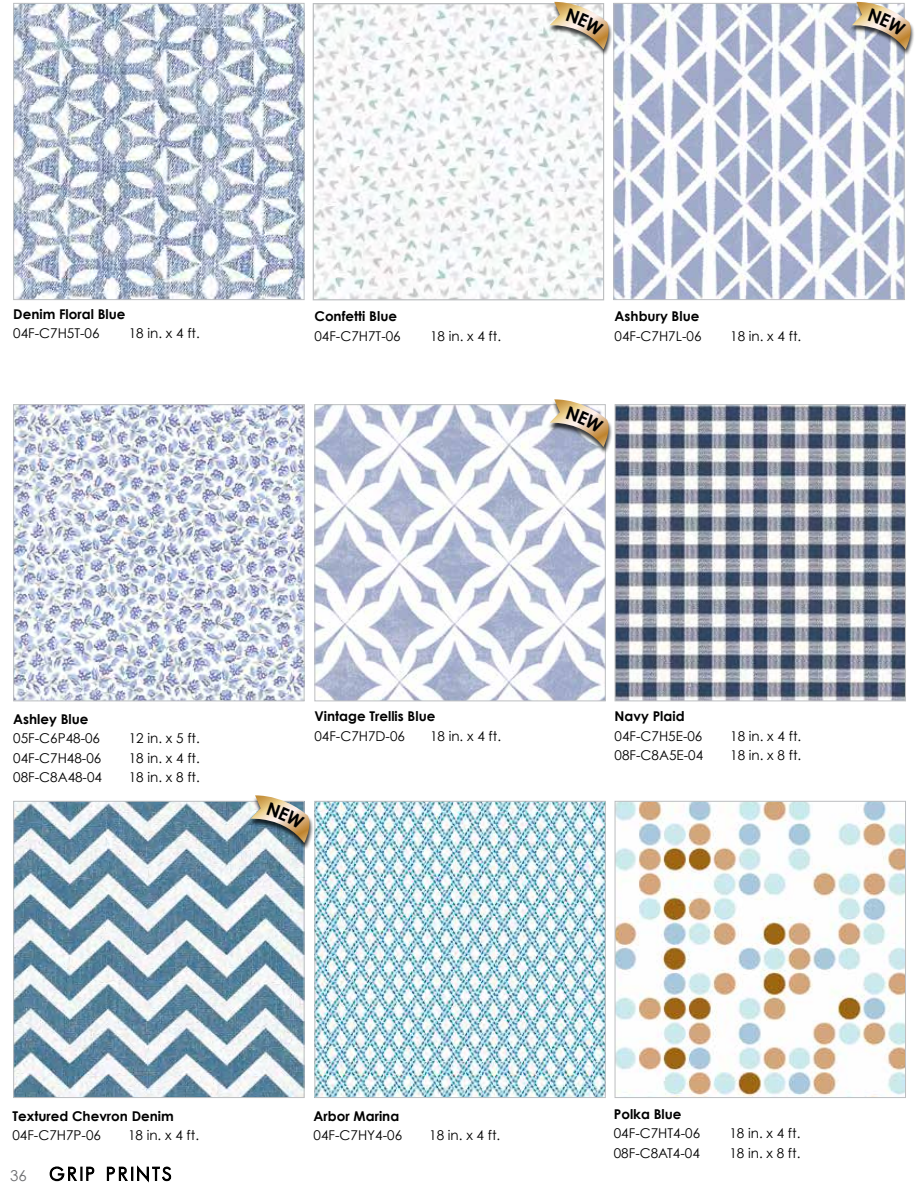
<style>
.page{position:relative;width:918px;height:1188px;background:#fff}
.page>*{position:absolute;margin:0;border:0;box-sizing:border-box;transform-origin:0 0}
.t1{font:15px "Century Gothic";color:#6d6e71}
.t2{font:13.5px "Century Gothic";color:#000}
.t3{font:700 13.5px "Century Gothic";color:#000}
</style>
<div class="page">
<img style="left:15px;top:406px;width:287px;height:293px">
<div style="left:13px;top:404px;width:291px;height:297px;border:1px solid #bcbec0"></div>
<img style="left:15px;top:803px;width:287px;height:293px">
<div style="left:13px;top:801px;width:291px;height:297px;border:1px solid #bcbec0"></div>
<img style="left:316px;top:406px;width:288px;height:293px">
<div style="left:314px;top:404px;width:292px;height:297px;border:1px solid #bcbec0"></div>
<img style="left:316px;top:803px;width:288px;height:293px">
<div style="left:314px;top:801px;width:292px;height:297px;border:1px solid #bcbec0"></div>
<img style="left:617px;top:406px;width:287px;height:293px">
<div style="left:615px;top:404px;width:291px;height:297px;border:1px solid #bcbec0"></div>
<img style="left:617px;top:803px;width:287px;height:293px">
<div style="left:615px;top:801px;width:291px;height:297px;border:1px solid #bcbec0"></div>
<img style="left:15px;top:5px;width:287px;height:293px">
<div style="left:13px;top:3px;width:291px;height:297px;border:1px solid #bcbec0"></div>
<img style="left:315px;top:6px;width:287px;height:292px">
<div style="left:313px;top:3px;width:291px;height:297px;border:1px solid #bcbec0"></div>
<img style="left:615px;top:5px;width:288px;height:293px">
<div style="left:613px;top:3px;width:292px;height:297px;border:1px solid #bcbec0"></div>
<div style="left:849px;top:3px;width:66px;height:54px;background:#000;opacity:.75"></div>
<div style="left:547px;top:3px;width:66px;height:54px;background:#000;opacity:.75"></div>
<div style="left:547px;top:400px;width:66px;height:54px;background:#000;opacity:.75"></div>
<div style="left:248px;top:796px;width:66px;height:54px;background:#000;opacity:.75"></div>
<svg style="left:49px;top:1166px;width:28px;height:16px"></svg>
<div style="left:80px;top:1167px;width:3px;height:14px;border:2px solid #000"></div>
<svg style="left:86px;top:1166px;width:9px;height:15px"></svg>
<svg style="left:106px;top:1165px;width:66px;height:18px"></svg>
<svg style="left:550px;top:2px;width:62px;height:48px"></svg>
<svg style="left:852px;top:2px;width:62px;height:48px"></svg>
<svg style="left:550px;top:399px;width:62px;height:48px"></svg>
<svg style="left:250px;top:795px;width:63px;height:48px"></svg>
<p class="t3" style="left:13px;top:306px;width:114px">Denim Floral Blue</p>
<p class="t2" style="left:13px;top:325px;width:88px">04F-C7H5T-06</p>
<p class="t2" style="left:129px;top:325px;width:73px">18 in. x 4 ft.</p>
<p class="t3" style="left:314px;top:308px;width:84px">Confetti Blue</p>
<p class="t2" style="left:314px;top:328px;width:88px">04F-C7H7T-06</p>
<p class="t2" style="left:430px;top:328px;width:73px">18 in. x 4 ft.</p>
<p class="t3" style="left:615px;top:308px;width:86px">Ashbury Blue</p>
<p class="t2" style="left:615px;top:328px;width:88px">04F-C7H7L-06</p>
<p class="t2" style="left:730px;top:328px;width:73px">18 in. x 4 ft.</p>
<p class="t3" style="left:13px;top:710px;width:77px">Ashley Blue</p>
<p class="t2" style="left:13px;top:730px;width:88px">05F-C6P48-06</p>
<p class="t2" style="left:129px;top:730px;width:73px">12 in. x 5 ft.</p>
<p class="t2" style="left:13px;top:750px;width:90px">04F-C7H48-06</p>
<p class="t2" style="left:129px;top:750px;width:73px">18 in. x 4 ft.</p>
<p class="t2" style="left:13px;top:769px;width:90px">08F-C8A48-04</p>
<p class="t2" style="left:129px;top:769px;width:73px">18 in. x 8 ft.</p>
<p class="t3" style="left:314px;top:708px;width:122px">Vintage Trellis Blue</p>
<p class="t2" style="left:314px;top:728px;width:92px">04F-C7H7D-06</p>
<p class="t2" style="left:430px;top:728px;width:73px">18 in. x 4 ft.</p>
<p class="t3" style="left:615px;top:708px;width:71px">Navy Plaid</p>
<p class="t2" style="left:615px;top:728px;width:89px">04F-C7H5E-06</p>
<p class="t2" style="left:730px;top:728px;width:73px">18 in. x 4 ft.</p>
<p class="t2" style="left:615px;top:747px;width:90px">08F-C8A5E-04</p>
<p class="t2" style="left:730px;top:747px;width:73px">18 in. x 8 ft.</p>
<p class="t3" style="left:12px;top:1107px;width:163px">Textured Chevron Denim</p>
<p class="t2" style="left:12px;top:1127px;width:90px">04F-C7H7P-06</p>
<p class="t2" style="left:128px;top:1127px;width:73px">18 in. x 4 ft.</p>
<p class="t1" style="left:10px;top:1167px;width:18px">36</p>
<p class="t3" style="left:314px;top:1107px;width:87px">Arbor Marina</p>
<p class="t2" style="left:314px;top:1127px;width:90px">04F-C7HY4-06</p>
<p class="t2" style="left:429px;top:1127px;width:73px">18 in. x 4 ft.</p>
<p class="t3" style="left:614px;top:1105px;width:69px">Polka Blue</p>
<p class="t2" style="left:614px;top:1125px;width:88px">04F-C7HT4-06</p>
<p class="t2" style="left:729px;top:1125px;width:73px">18 in. x 4 ft.</p>
<p class="t2" style="left:614px;top:1144px;width:88px">08F-C8AT4-04</p>
<p class="t2" style="left:729px;top:1144px;width:73px">18 in. x 8 ft.</p>
</div>
